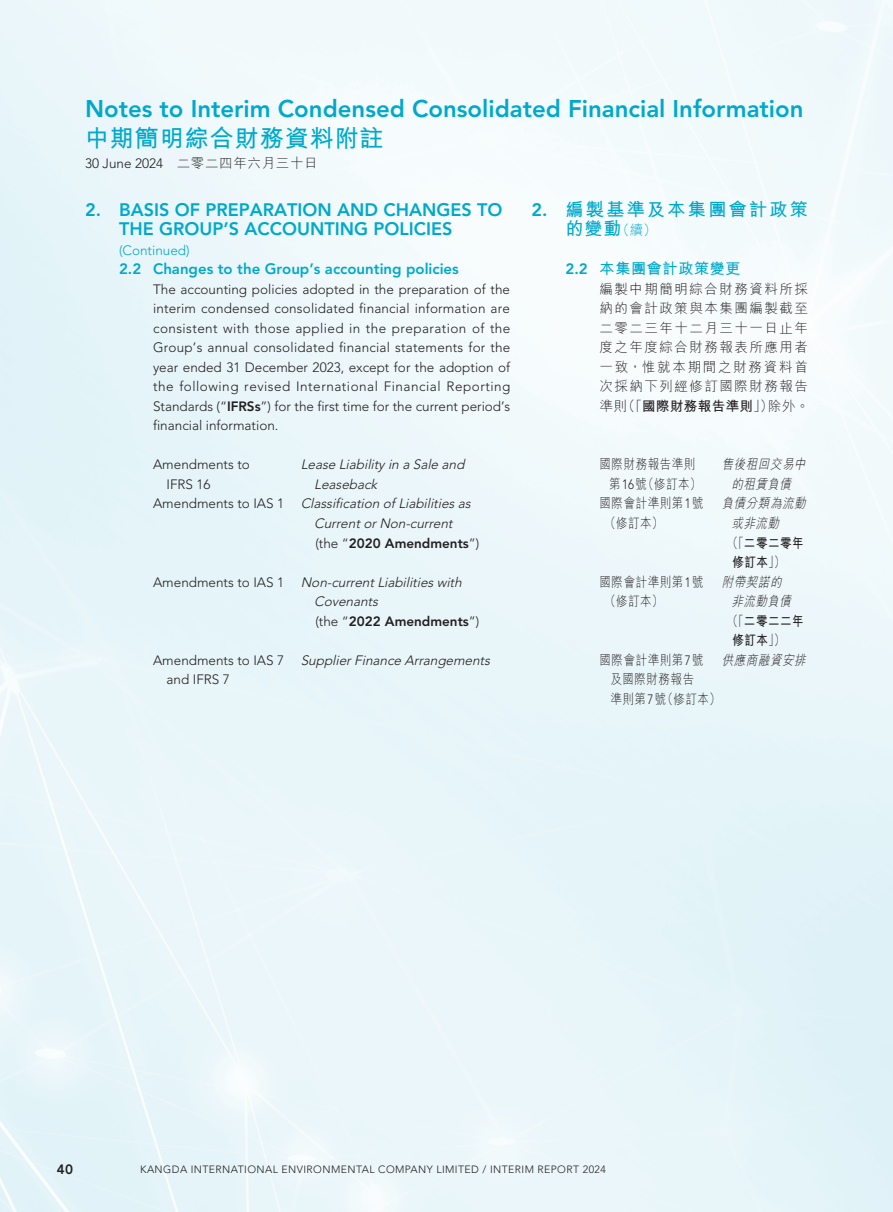
<style>
.page{position:relative;width:893px;height:1212px;background:#fff}
.page>*{position:absolute;margin:0;border:0;box-sizing:border-box;transform-origin:0 0}
.t1{font:800 24px "Avenir LT Std";color:#00a9cc}
.t2{font:700 24px "M Hei HK";letter-spacing:.04em;color:#00a9cc}
._01_H1{font:800 18px/19.5px "Avenir LT Std";color:#00a9cc}
._01_H1-2{font:700 18px/19.5px "M Hei HK";letter-spacing:.135em;color:#00a9cc}
._02_H2{font:800 15px "Avenir LT Std";color:#00a9cc}
._02_H2-2{font:700 15px "M Hei HK";letter-spacing:.05em;color:#00a9cc}
._00_txt{font:300 13.5px/19.5px "Avenir LT Std";color:#231f20;text-align:justify}
._50_Table_txt{font:italic 300 13.5px/19.5px "Avenir LT Std";color:#231f20}
._00_txt-2{font:300 13.5px/19.5px "M Hei HK";letter-spacing:.11em;color:#231f20;text-align:justify}
._50_Table_txt-2{font:300 13.5px/19.5px "Avenir LT Std";color:#231f20}
._50_Table_txt-3{font:300 13.5px/19.5px "M Hei HK";letter-spacing:.05em;color:#231f20;scale:.85 1}
._50_Table_txt-4{font:italic 300 13.5px/19.5px "M Hei HK";color:#231f20;text-align:center;scale:.85 1}
._50_Table_txt-5{font:700 13.5px "M Hei HK";letter-spacing:.05em;color:#231f20;scale:.85 1}
._01_H1-3{font:300 13.5px "Avenir LT Std";color:#00a9cc}
.t3{font:800 13.5px "Avenir LT Std";color:#231f20}
.t4{font:300 10.5px "Avenir LT Std";letter-spacing:.04em;color:#231f20}
.s1{font-family:"M Hei HK"}
.s2{font-weight:800}
.s3{font-style:normal}
.s4{font-weight:800;font-style:normal}
.s5{font-family:"Avenir LT Std";font-weight:800}
.s6{font-weight:300;font-size:13.5px}
.s7{font-weight:700}
.s8{font-family:"Avenir LT Std"}
.s9{font-weight:300}
</style>
<div class="page">
<p class="t1" style="left:85px;top:94px;width:720px">Notes to Interim Condensed Consolidated Financial Information</p>
<p class="t2" style="left:85px;top:120px;width:300px">中期簡明綜合財務資料附註</p>
<p class="_00_txt" style="left:85px;top:154px;width:234px">30 June 2024 <span class="s1">二零二四年六月三十日</span></p>
<p class="_01_H1" style="left:119px;top:200px;width:385px;text-indent:-34px">2. BASIS OF PREPARATION AND CHANGES TO<br>THE GROUP’S ACCOUNTING POLICIES</p>
<p class="_01_H1-3" style="left:119px;top:242px;width:72px">(Continued)</p>
<p class="_02_H2" style="left:119px;top:260px;width:341px">2.2 Changes to the Group’s accounting policies</p>
<p class="_00_txt" style="left:153px;top:280px;width:359px">The accounting policies adopted in the preparation of the interim condensed consolidated financial information are consistent with those applied in the preparation of the Group’s annual consolidated financial statements for the year ended 31 December 2023, except for the adoption of the following revised International Financial Reporting Standards (“<span class="s2">IFRSs</span>”) for the first time for the current period’s financial information.</p>
<p class="_50_Table_txt-2" style="left:167px;top:455px;width:85px;text-indent:-13px">Amendments to<br>IFRS 16</p>
<p class="_50_Table_txt" style="left:314px;top:455px;width:155px;text-indent:-14px">Lease Liability in a Sale and<br>Leaseback</p>
<p class="_50_Table_txt-2" style="left:153px;top:494px;width:133px">Amendments to IAS 1</p>
<p class="_50_Table_txt" style="left:314px;top:494px;width:167px;text-indent:-14px">Classification of Liabilities as<br>Current or Non-current <span class="s3">(the “</span><span class="s4">2020 Amendments</span><span class="s3">”)</span></p>
<p class="_50_Table_txt-2" style="left:153px;top:572px;width:133px">Amendments to IAS 1</p>
<p class="_50_Table_txt" style="left:314px;top:572px;width:167px;text-indent:-14px">Non-current Liabilities with<br>Covenants<br><span class="s3">(the “</span><span class="s4">2022 Amendments</span><span class="s3">”)</span></p>
<p class="_50_Table_txt-2" style="left:167px;top:650px;width:119px;text-indent:-13px">Amendments to IAS 7 and IFRS 7</p>
<p class="_50_Table_txt" style="left:301px;top:650px;width:194px">Supplier Finance Arrangements</p>
<p class="_01_H1-2" style="left:565px;top:198px;width:244px;text-indent:-34px"><span class="s5">2.</span> 編製基準及本集團會計政策的變動<span class="s6">（續）</span></p>
<p class="_02_H2-2" style="left:565px;top:258px;width:177px"><span class="s5">2.2</span> 本集團會計政策變更</p>
<p class="_00_txt-2" style="left:600px;top:279px;width:211px">編製中期簡明綜合財務資料所採納的會計政策與本集團編製截至二零二三年十二月三十一日止年度之年度綜合財務報表所應用者一致，惟就本期間之財務資料首次採納下列經修訂國際財務報告準則（「<span class="s7">國際財務報告準則</span>」）除外。</p>
<p class="_50_Table_txt-3" style="left:609px;top:455px;width:110px;text-indent:-10px">國際財務報告準則第<span class="s8">16</span>號（修訂本）</p>
<p class="_50_Table_txt-4" style="left:722px;top:455px;width:103px">售後租回交易中的租賃負債</p>
<p class="_50_Table_txt-3" style="left:605px;top:494px;width:118px;text-indent:-5px">國際會計準則第<span class="s8">1</span>號（修訂本）</p>
<p class="_50_Table_txt-4" style="left:722px;top:494px;width:103px">負債分類為流動</p>
<p class="_50_Table_txt-4" style="left:731px;top:513px;width:61px">或非流動</p>
<p class="_50_Table_txt-5" style="left:727px;top:533px;width:92px"><span class="s9">（「</span>二零二零年</p>
<p class="_50_Table_txt-5" style="left:732px;top:552px;width:64px">修訂本<span class="s9">」）</span></p>
<p class="_50_Table_txt-3" style="left:605px;top:572px;width:118px;text-indent:-5px">國際會計準則第<span class="s8">1</span>號（修訂本）</p>
<p class="_50_Table_txt-4" style="left:722px;top:572px;width:75px">附帶契諾的</p>
<p class="_50_Table_txt-4" style="left:731px;top:591px;width:75px">非流動負債</p>
<p class="_50_Table_txt-5" style="left:727px;top:611px;width:92px"><span class="s9">（「</span>二零二二年</p>
<p class="_50_Table_txt-5" style="left:732px;top:630px;width:64px">修訂本<span class="s9">」）</span></p>
<p class="_50_Table_txt-3" style="left:610px;top:650px;width:131px;text-indent:-11px">國際會計準則第<span class="s8">7</span>號<br>及國際財務報告<br>準則第<span class="s8">7</span>號（修訂本）</p>
<p class="_50_Table_txt-4" style="left:722px;top:650px;width:103px">供應商融資安排</p>
<p class="t3" style="left:57px;top:1161px;width:18px">40</p>
<p class="t4" style="left:140px;top:1163px;width:467px">KANGDA INTERNATIONAL ENVIRONMENTAL COMPANY LIMITED / INTERIM REPORT 2024</p>
</div>
